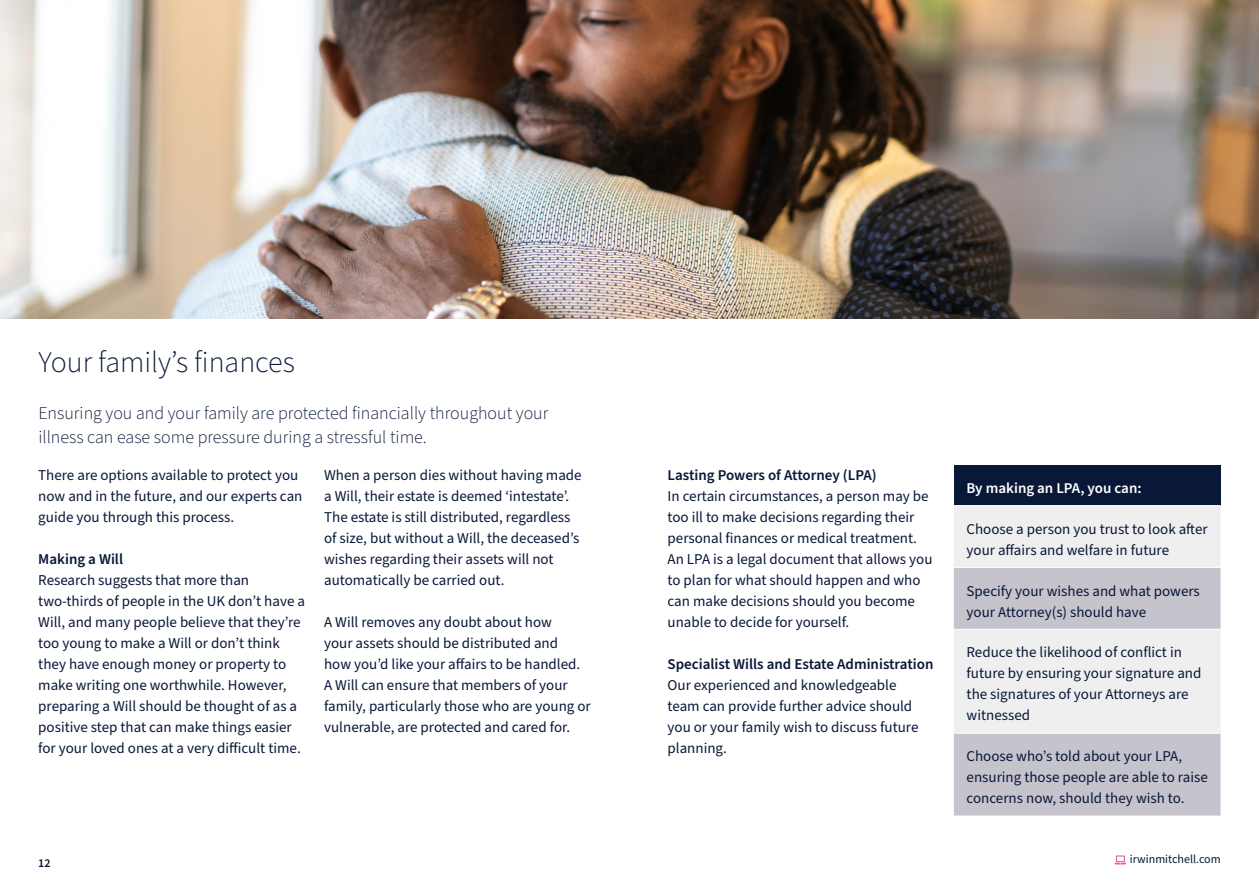
<style>
.page{position:relative;width:1259px;height:893px;background:#fff}
.page>*{position:absolute;margin:0;border:0;box-sizing:border-box;transform-origin:0 0}
.t1{font:300 30px "Source Sans Pro";color:#091838}
.t2{font:300 18px/24px "Source Sans Pro";color:#091838}
.t3{font:15px/21px "Source Sans Pro";color:#091838}
.t4{font:600 15px "Source Sans Pro";color:#091838}
.t5{font:600 15px "Source Sans Pro";color:#fff}
.t6{font:12px "Source Sans Pro";color:#091838}
.t7{font:600 12px "Source Sans Pro";color:#091838}
</style>
<div class="page">
<svg style="left:1114px;top:855px;width:12px;height:9px"></svg>
<div style="left:954px;top:465px;width:266px;height:41px;background:#091838"></div>
<div style="left:954px;top:506px;width:266px;height:61px;background:#efefef"></div>
<svg style="left:954px;top:568px;width:266px;height:248px;fill:#c5c3cc"></svg>
<hr style="left:954px;top:505px;width:266px;height:1px;background:#fff">
<hr style="left:954px;top:629px;width:266px;height:1px;background:#fff">
<hr style="left:954px;top:733px;width:266px;height:1px;background:#fff">
<img style="left:0;top:0;width:1259px;height:318px">
<h1 class="t1" style="left:38px;top:342px;width:258px">Your family’s finances</h1>
<p class="t2" style="left:38px;top:402px;width:511px">Ensuring you and your family are protected financially throughout your illness can ease some pressure during a stressful time.</p>
<p class="t3" style="left:38px;top:465px;width:266px">There are options available to protect you now and in the future, and our experts can guide you through this process.</p>
<p class="t4" style="left:38px;top:549px;width:86px">Making a Will</p>
<p class="t3" style="left:38px;top:570px;width:268px">Research suggests that more than two-thirds of people in the UK don’t have a Will, and many people believe that they’re too young to make a Will or don’t think they have enough money or property to make writing one worthwhile. However, preparing a Will should be thought of as a positive step that can make things easier for your loved ones at a very difficult time.</p>
<p class="t3" style="left:324px;top:465px;width:259px">When a person dies without having made a Will, their estate is deemed ‘intestate’.<br>The estate is still distributed, regardless of size, but without a Will, the deceased’s wishes regarding their assets will not automatically be carried out.</p>
<p class="t3" style="left:324px;top:612px;width:268px">A Will removes any doubt about how<br>your assets should be distributed and<br>how you’d like your affairs to be handled.<br>A Will can ensure that members of your family, particularly those who are young or vulnerable, are protected and cared for.</p>
<p class="t7" style="left:38px;top:855px;width:14px">12</p>
<p class="t4" style="left:667px;top:465px;width:210px">Lasting Powers of Attorney (LPA)</p>
<p class="t3" style="left:667px;top:486px;width:266px">In certain circumstances, a person may be too ill to make decisions regarding their personal finances or medical treatment.<br>An LPA is a legal document that allows you to plan for what should happen and who can make decisions should you become unable to decide for yourself.</p>
<p class="t4" style="left:667px;top:654px;width:267px">Specialist Wills and Estate Administration</p>
<p class="t3" style="left:667px;top:675px;width:252px">Our experienced and knowledgeable team can provide further advice should you or your family wish to discuss future planning.</p>
<p class="t5" style="left:966px;top:478px;width:176px">By making an LPA, you can:</p>
<p class="t3" style="left:966px;top:519px;width:243px">Choose a person you trust to look after your affairs and welfare in future</p>
<p class="t3" style="left:966px;top:581px;width:235px">Specify your wishes and what powers your Attorney(s) should have</p>
<p class="t3" style="left:966px;top:642px;width:236px">Reduce the likelihood of conflict in future by ensuring your signature and the signatures of your Attorneys are witnessed</p>
<p class="t3" style="left:966px;top:746px;width:243px">Choose who’s told about your LPA, ensuring those people are able to raise concerns now, should they wish to.</p>
<p class="t6" style="left:1129px;top:851px;width:92px">irwinmitchell.com</p>
</div>
